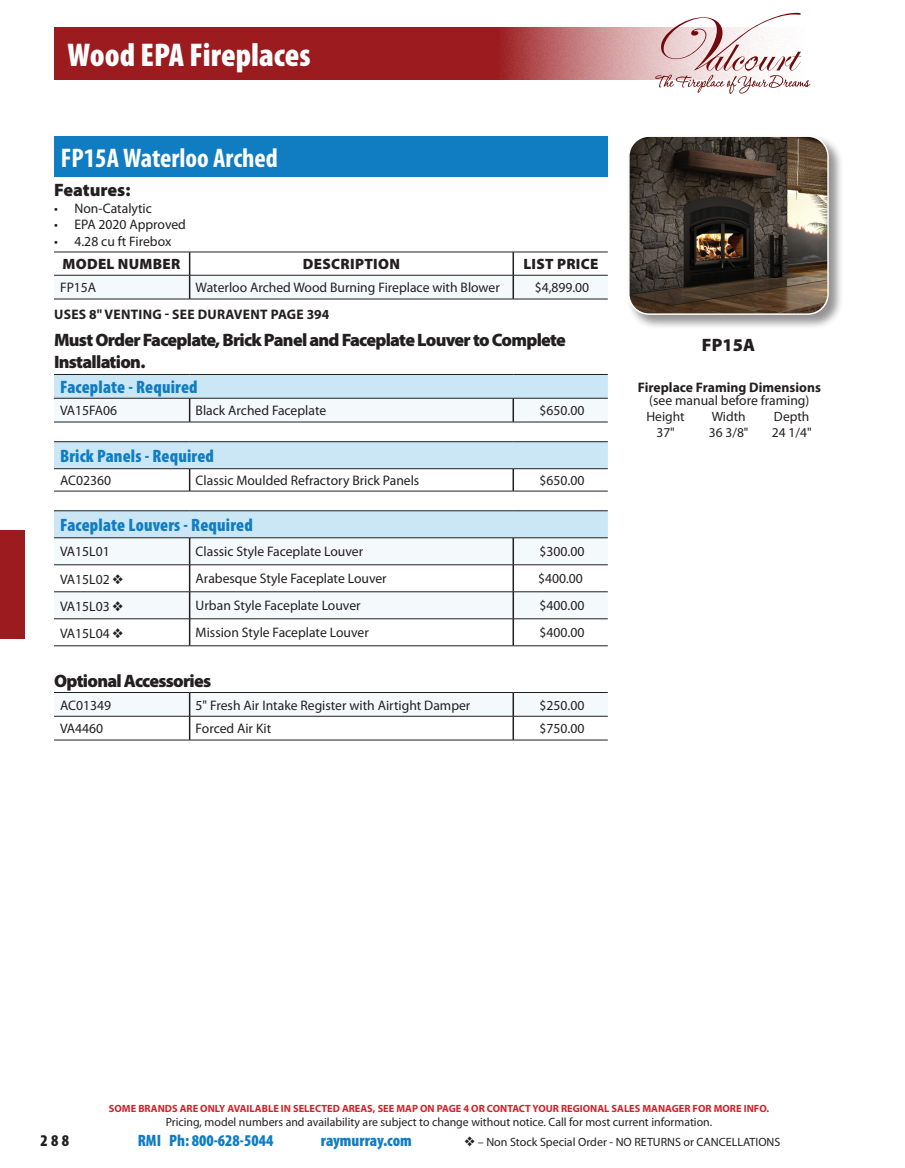
<style>
.page{position:relative;width:905px;height:1168px;background:#fff}
.page>*{position:absolute;margin:0;border:0;box-sizing:border-box;transform-origin:0 0}
.t1{font:900 condensed 33px "Myriad Pro";color:#fff}
.t2{font:700 condensed 27px "Myriad Pro";color:#fff}
.t3{font:900 18px/21.6px "Myriad Pro";letter-spacing:-.04em;color:#231f20}
.t4{font:900 condensed 18px "Myriad Pro";letter-spacing:.01em;color:#107dc2}
.t5{font:900 18px "Myriad Pro";color:#231f20}
.t6{font:900 condensed 16.5px "Myriad Pro";color:#107dc2}
.t7{font:900 condensed 16.5px "Myriad Pro";color:#231f20}
.t8{font:900 15px "Myriad Pro";letter-spacing:.02em;color:#231f20}
.t9{font:13.8px "Myriad Pro";color:#231f20}
.t10{font:700 13.8px "Myriad Pro";letter-spacing:.02em;color:#231f20}
.t11{font:700 13.8px "Myriad Pro";color:#231f20}
.t12{font:13.5px "Myriad Pro";color:#231f20}
.t13{font:12px "Myriad Pro";color:#231f20}
.t14{font:700 10.5px "Myriad Pro";color:#d1232a}
</style>
<div class="page">
<div style="left:54px;top:136px;width:554px;height:41px;background:#107dc2"></div>
<div style="left:54px;top:276px;width:554px;height:23px;background:#f4fafc"></div>
<svg style="left:54px;top:375px;width:554px;height:93px;fill:#cbe6f4"></svg>
<svg style="left:54px;top:469px;width:554px;height:271px"></svg>
<hr style="left:512px;top:252px;width:2px;height:23px;background:#231f20">
<svg style="left:189px;top:253px;width:1px;height:46px"></svg>
<hr style="left:512px;top:275px;width:2px;height:24px;background:#231f20">
<svg style="left:189px;top:399px;width:1px;height:23px"></svg>
<hr style="left:512px;top:398px;width:2px;height:24px;background:#231f20">
<svg style="left:189px;top:469px;width:1px;height:22px"></svg>
<hr style="left:512px;top:469px;width:2px;height:22px;background:#231f20">
<hr style="left:512px;top:538px;width:2px;height:26px;background:#231f20">
<hr style="left:512px;top:565px;width:2px;height:26px;background:#231f20">
<hr style="left:512px;top:592px;width:2px;height:26px;background:#231f20">
<svg style="left:189px;top:538px;width:1px;height:107px"></svg>
<hr style="left:512px;top:619px;width:2px;height:26px;background:#231f20">
<hr style="left:512px;top:693px;width:2px;height:23px;background:#231f20">
<svg style="left:189px;top:693px;width:1px;height:47px"></svg>
<hr style="left:512px;top:716px;width:2px;height:24px;background:#231f20">
<hr style="left:54px;top:275px;width:136px;height:1px;background:#231f20">
<hr style="left:190px;top:275px;width:323px;height:1px;background:#231f20">
<hr style="left:513px;top:275px;width:95px;height:1px;background:#231f20">
<hr style="left:54px;top:299px;width:136px;height:1px;background:#231f20">
<hr style="left:190px;top:299px;width:323px;height:1px;background:#231f20">
<hr style="left:513px;top:299px;width:95px;height:1px;background:#231f20">
<hr style="left:54px;top:398px;width:136px;height:1px;background:#231f20">
<hr style="left:190px;top:398px;width:323px;height:1px;background:#231f20">
<hr style="left:513px;top:398px;width:95px;height:1px;background:#231f20">
<hr style="left:54px;top:422px;width:136px;height:1px;background:#231f20">
<hr style="left:190px;top:422px;width:323px;height:1px;background:#231f20">
<hr style="left:513px;top:422px;width:95px;height:1px;background:#231f20">
<hr style="left:54px;top:468px;width:136px;height:1px;background:#231f20">
<hr style="left:190px;top:468px;width:323px;height:1px;background:#231f20">
<hr style="left:513px;top:468px;width:95px;height:1px;background:#231f20">
<hr style="left:54px;top:491px;width:136px;height:1px;background:#231f20">
<hr style="left:190px;top:491px;width:323px;height:1px;background:#231f20">
<hr style="left:513px;top:491px;width:95px;height:1px;background:#231f20">
<hr style="left:54px;top:537px;width:136px;height:1px;background:#231f20">
<hr style="left:190px;top:537px;width:323px;height:1px;background:#231f20">
<hr style="left:513px;top:537px;width:95px;height:1px;background:#231f20">
<hr style="left:54px;top:564px;width:136px;height:1px;background:#231f20">
<hr style="left:190px;top:564px;width:323px;height:1px;background:#231f20">
<hr style="left:513px;top:564px;width:95px;height:1px;background:#231f20">
<hr style="left:54px;top:591px;width:136px;height:1px;background:#231f20">
<hr style="left:190px;top:591px;width:323px;height:1px;background:#231f20">
<hr style="left:513px;top:591px;width:95px;height:1px;background:#231f20">
<hr style="left:54px;top:618px;width:136px;height:1px;background:#231f20">
<hr style="left:190px;top:618px;width:323px;height:1px;background:#231f20">
<hr style="left:513px;top:618px;width:95px;height:1px;background:#231f20">
<hr style="left:54px;top:645px;width:136px;height:1px;background:#231f20">
<hr style="left:190px;top:645px;width:323px;height:1px;background:#231f20">
<hr style="left:513px;top:645px;width:95px;height:1px;background:#231f20">
<hr style="left:54px;top:740px;width:136px;height:1px;background:#231f20">
<hr style="left:190px;top:740px;width:323px;height:1px;background:#231f20">
<hr style="left:513px;top:740px;width:95px;height:1px;background:#231f20">
<hr style="left:54px;top:374px;width:136px;height:1px;background:#231f20">
<hr style="left:190px;top:374px;width:323px;height:1px;background:#231f20">
<hr style="left:513px;top:374px;width:95px;height:1px;background:#231f20">
<hr style="left:54px;top:441px;width:136px;height:1px;background:#231f20">
<hr style="left:190px;top:441px;width:323px;height:1px;background:#231f20">
<hr style="left:513px;top:441px;width:95px;height:1px;background:#231f20">
<hr style="left:54px;top:510px;width:136px;height:1px;background:#231f20">
<hr style="left:190px;top:510px;width:323px;height:1px;background:#231f20">
<hr style="left:513px;top:510px;width:95px;height:1px;background:#231f20">
<hr style="left:54px;top:692px;width:136px;height:1px;background:#231f20">
<hr style="left:190px;top:692px;width:323px;height:1px;background:#231f20">
<hr style="left:513px;top:692px;width:95px;height:1px;background:#231f20">
<hr style="left:54px;top:716px;width:136px;height:1px;background:#231f20">
<hr style="left:190px;top:716px;width:323px;height:1px;background:#231f20">
<hr style="left:513px;top:716px;width:95px;height:1px;background:#231f20">
<hr style="left:54px;top:252px;width:136px;height:1px;background:#231f20">
<hr style="left:190px;top:252px;width:323px;height:1px;background:#231f20">
<hr style="left:513px;top:252px;width:95px;height:1px;background:#231f20">
<div style="left:626px;top:134px;width:217px;height:196px;background:#231f20;opacity:.49"></div>
<img style="left:628px;top:136px;width:200px;height:178px">
<div style="left:628px;top:135px;width:200px;height:180px;border:2px solid #fff;border-radius:20px"></div>
<svg style="left:54px;top:27px;width:601px;height:53px;background:#a53336"></svg>
<svg style="left:655px;top:13px;width:155px;height:81px"></svg>
<div style="left:0;top:530px;width:25px;height:108px;background:#9b1b1f"></div>
<h1 class="t1" style="left:68px;top:34px;width:245px">Wood EPA Fireplaces</h1>
<h2 class="t2" style="left:61px;top:141px;width:219px">FP15A Waterloo Arched</h2>
<h3 class="t5" style="left:54px;top:178px;width:78px">Features:</h3>
<p class="t9" style="left:54px;top:200px;width:99px">• Non-Catalytic</p>
<p class="t9" style="left:54px;top:216px;width:133px">• EPA 2020 Approved</p>
<p class="t9" style="left:54px;top:233px;width:119px">• 4.28 cu ft Firebox</p>
<p class="t8" style="left:63px;top:254px;width:119px">MODEL NUMBER</p>
<p class="t8" style="left:303px;top:254px;width:98px">DESCRIPTION</p>
<p class="t8" style="left:523px;top:254px;width:77px">LIST PRICE</p>
<p class="t9" style="left:60px;top:279px;width:38px">FP15A</p>
<p class="t9" style="left:196px;top:279px;width:306px">Waterloo Arched Wood Burning Fireplace with Blower</p>
<p class="t9" style="left:534px;top:279px;width:56px">$4,899.00</p>
<p class="t10" style="left:54px;top:306px;width:277px">USES 8" VENTING - SEE DURAVENT PAGE 394</p>
<h3 class="t3" style="left:54px;top:328px;width:513px">Must Order Faceplate, Brick Panel and Faceplate Louver to Complete<br>Installation.</h3>
<h3 class="t4" style="left:60px;top:376px;width:139px">Faceplate - Required</h3>
<p class="t9" style="left:60px;top:402px;width:59px">VA15FA06</p>
<p class="t9" style="left:196px;top:402px;width:132px">Black Arched Faceplate</p>
<p class="t9" style="left:539px;top:402px;width:46px">$650.00</p>
<h3 class="t4" style="left:60px;top:444px;width:155px">Brick Panels - Required</h3>
<p class="t9" style="left:60px;top:472px;width:53px">AC02360</p>
<p class="t9" style="left:196px;top:472px;width:225px">Classic Moulded Refractory Brick Panels</p>
<p class="t9" style="left:539px;top:472px;width:46px">$650.00</p>
<h3 class="t4" style="left:60px;top:513px;width:194px">Faceplate Louvers - Required</h3>
<p class="t9" style="left:60px;top:543px;width:51px">VA15L01</p>
<p class="t9" style="left:196px;top:543px;width:169px">Classic Style Faceplate Louver</p>
<p class="t9" style="left:539px;top:543px;width:46px">$300.00</p>
<p class="t9" style="left:60px;top:570px;width:65px">VA15L02 ❖</p>
<p class="t9" style="left:196px;top:570px;width:193px">Arabesque Style Faceplate Louver</p>
<p class="t9" style="left:538px;top:570px;width:46px">$400.00</p>
<p class="t9" style="left:60px;top:597px;width:65px">VA15L03 ❖</p>
<p class="t9" style="left:196px;top:597px;width:166px">Urban Style Faceplate Louver</p>
<p class="t9" style="left:539px;top:597px;width:46px">$400.00</p>
<p class="t9" style="left:60px;top:624px;width:65px">VA15L04 ❖</p>
<p class="t9" style="left:196px;top:624px;width:175px">Mission Style Faceplate Louver</p>
<p class="t9" style="left:539px;top:624px;width:46px">$400.00</p>
<h3 class="t3" style="left:54px;top:669px;width:159px">Optional Accessories</h3>
<p class="t9" style="left:60px;top:696px;width:53px">AC01349</p>
<p class="t9" style="left:196px;top:696px;width:276px">5" Fresh Air Intake Register with Airtight Damper</p>
<p class="t9" style="left:539px;top:696px;width:46px">$250.00</p>
<p class="t9" style="left:60px;top:720px;width:45px">VA4460</p>
<p class="t9" style="left:196px;top:720px;width:77px">Forced Air Kit</p>
<p class="t9" style="left:539px;top:720px;width:46px">$750.00</p>
<h3 class="t3" style="left:701px;top:333px;width:55px">FP15A</h3>
<p class="t11" style="left:637px;top:378px;width:185px">Fireplace Framing Dimensions</p>
<p class="t9" style="left:649px;top:392px;width:162px">(see manual before framing)</p>
<p class="t12" style="left:646px;top:408px;width:40px">Height</p>
<p class="t12" style="left:711px;top:408px;width:35px">Width</p>
<p class="t12" style="left:774px;top:408px;width:37px">Depth</p>
<p class="t12" style="left:656px;top:424px;width:20px">37"</p>
<p class="t12" style="left:708px;top:424px;width:41px">36 3/8"</p>
<p class="t12" style="left:771px;top:424px;width:41px">24 1/4"</p>
<p class="t14" style="left:109px;top:1102px;width:661px">SOME BRANDS ARE ONLY AVAILABLE IN SELECTED AREAS, SEE MAP ON PAGE 4 OR CONTACT YOUR REGIONAL SALES MANAGER FOR MORE INFO.</p>
<p class="t13" style="left:166px;top:1115px;width:548px">Pricing, model numbers and availability are subject to change without notice. Call for most current information.</p>
<p class="t7" style="left:40px;top:1130px;width:30px">288</p>
<p class="t6" style="left:138px;top:1130px;width:137px">RMI Ph: 800-628-5044</p>
<p class="t6" style="left:321px;top:1130px;width:92px">raymurray.com</p>
<p class="t13" style="left:464px;top:1134px;width:317px">❖ – Non Stock Special Order - NO RETURNS or CANCELLATIONS</p>
</div>
